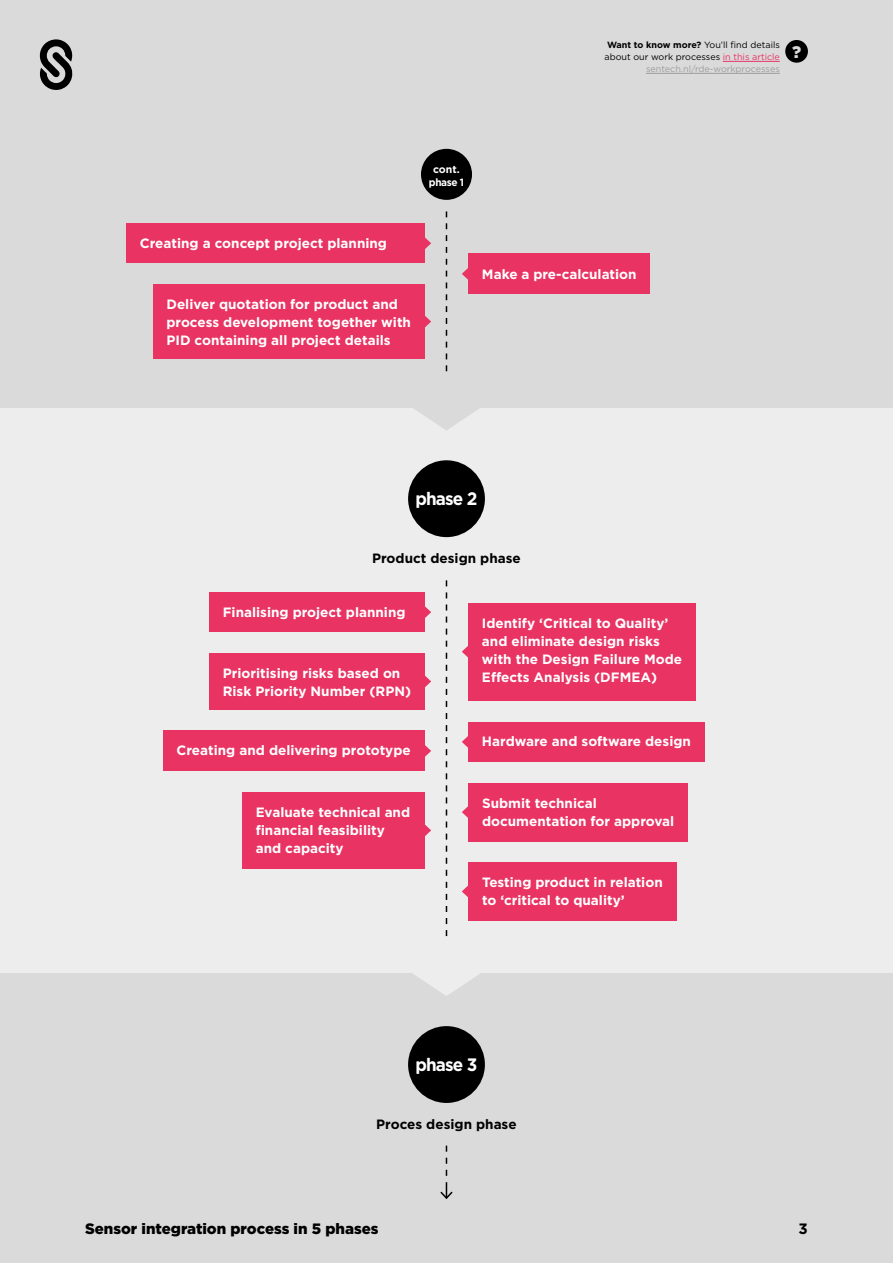
<style>
.page{position:relative;width:893px;height:1263px;background:#fff}
.page>*{position:absolute;margin:0;border:0;box-sizing:border-box;transform-origin:0 0}
.t1{font:700 18px "Gotham";letter-spacing:-.05em;color:#fff;scale:.95 1}
.t2{font:900 16.8px "Gotham";color:#dadada}
.t3{font:900 15px "Gotham";color:#000}
.t4{font:700 15px "Gotham";color:#000}
.t5{font:700 13.5px/18px "Gotham";color:#fff}
.t6{font:700 13.5px "Gotham";color:#000}
.t7{font:700 10.5px/12.6px "Gotham";letter-spacing:-.04em;color:#fff;text-align:center}
.t8{font:9px/12px "Gotham";color:#000;text-align:right}
.s1{font-weight:700}
.s2{color:#e83363}
.s3{color:#9d9d9c}
</style>
<div class="page">
<div style="left:0;top:841px;width:893px;height:422px;background:#dadada"></div>
<div style="left:0;top:255px;width:893px;height:717px;background:#ededed"></div>
<svg style="left:406px;top:972px;width:80px;height:24px"></svg>
<div style="left:0;top:0;width:893px;height:407px;background:#dadada"></div>
<svg style="left:406px;top:407px;width:80px;height:23px"></svg>
<svg style="left:40px;top:39px;width:32px;height:51px"></svg>
<div style="left:408px;top:460px;width:77px;height:77px;background:#000;border-radius:50%"></div>
<svg style="left:446px;top:580px;width:1px;height:356px"></svg>
<svg style="left:462px;top:646px;width:6px;height:12px"></svg>
<div style="left:468px;top:603px;width:228px;height:97px;background:#e83363"></div>
<div style="left:209px;top:592px;width:216px;height:40px;background:#e83363"></div>
<svg style="left:425px;top:606px;width:6px;height:12px"></svg>
<div style="left:209px;top:653px;width:216px;height:56px;background:#e83363"></div>
<svg style="left:425px;top:675px;width:6px;height:12px"></svg>
<svg style="left:462px;top:268px;width:6px;height:12px"></svg>
<div style="left:468px;top:254px;width:182px;height:40px;background:#e83363"></div>
<div style="left:153px;top:284px;width:272px;height:75px;background:#e83363"></div>
<svg style="left:425px;top:316px;width:6px;height:12px"></svg>
<div style="left:408px;top:1026px;width:77px;height:77px;background:#000;border-radius:50%"></div>
<svg style="left:446px;top:1145px;width:1px;height:31px"></svg>
<svg style="left:440px;top:1182px;width:13px;height:17px"></svg>
<div style="left:421px;top:149px;width:51px;height:51px;background:#000;border-radius:50%"></div>
<svg style="left:446px;top:211px;width:1px;height:160px"></svg>
<div style="left:468px;top:862px;width:208px;height:58px;background:#e83363"></div>
<svg style="left:462px;top:885px;width:6px;height:12px"></svg>
<div style="left:468px;top:783px;width:220px;height:58px;background:#e83363"></div>
<svg style="left:462px;top:806px;width:6px;height:12px"></svg>
<div style="left:468px;top:722px;width:237px;height:40px;background:#e83363"></div>
<svg style="left:462px;top:736px;width:6px;height:12px"></svg>
<div style="left:126px;top:224px;width:299px;height:39px;background:#e83363"></div>
<svg style="left:425px;top:237px;width:6px;height:12px"></svg>
<svg style="left:425px;top:745px;width:6px;height:12px"></svg>
<div style="left:163px;top:731px;width:262px;height:40px;background:#e83363"></div>
<div style="left:242px;top:792px;width:183px;height:76px;background:#e83363"></div>
<svg style="left:425px;top:824px;width:6px;height:12px"></svg>
<div style="left:785px;top:40px;width:23px;height:23px;background:#000;border-radius:50%"></div>
<hr style="left:723px;top:61px;width:57px;height:1px;background:#e83363">
<hr style="left:646px;top:73px;width:134px;height:1px;background:#9d9d9c">
<p class="t8" style="left:604px;top:39px;width:177px"><span class="s1">Want to know more?</span> You’ll find details about our work processes <span class="s2">in this article </span><span class="s3">sentech.nl/rde-workprocesses</span></p>
<p class="t2" style="left:792px;top:40px;width:11px">?</p>
<p class="t7" style="left:429px;top:163px;width:37px">cont. phase 1</p>
<p class="t5" style="left:140px;top:234px;width:249px">Creating a concept project planning</p>
<p class="t5" style="left:166px;top:295px;width:246px">Deliver quotation for product and process development together with<br>PID containing all project details</p>
<p class="t5" style="left:482px;top:265px;width:156px">Make a pre-calculation</p>
<h1 class="t1" style="left:415px;top:487px;width:67px">phase 2</h1>
<p class="t6" style="left:372px;top:549px;width:150px">Product design phase</p>
<p class="t5" style="left:223px;top:603px;width:184px">Finalising project planning</p>
<p class="t5" style="left:223px;top:664px;width:190px">Prioritising risks based on<br>Risk Priority Number (RPN)</p>
<p class="t5" style="left:177px;top:741px;width:236px">Creating and delivering prototype</p>
<p class="t5" style="left:256px;top:803px;width:156px">Evaluate technical and financial feasibility and capacity</p>
<p class="t5" style="left:482px;top:614px;width:202px">Identify ‘Critical to Quality’ and eliminate design risks with the Design Failure Mode<br>Effects Analysis (DFMEA)</p>
<p class="t5" style="left:482px;top:732px;width:210px">Hardware and software design</p>
<p class="t5" style="left:482px;top:794px;width:194px">Submit technical documentation for approval</p>
<p class="t5" style="left:482px;top:873px;width:182px">Testing product in relation to ‘critical to quality’</p>
<h1 class="t1" style="left:415px;top:1053px;width:67px">phase 3</h1>
<p class="t6" style="left:376px;top:1115px;width:142px">Proces design phase</p>
<p class="t3" style="left:85px;top:1218px;width:295px">Sensor integration process in 5 phases</p>
<p class="t4" style="left:799px;top:1219px;width:11px">3</p>
</div>
